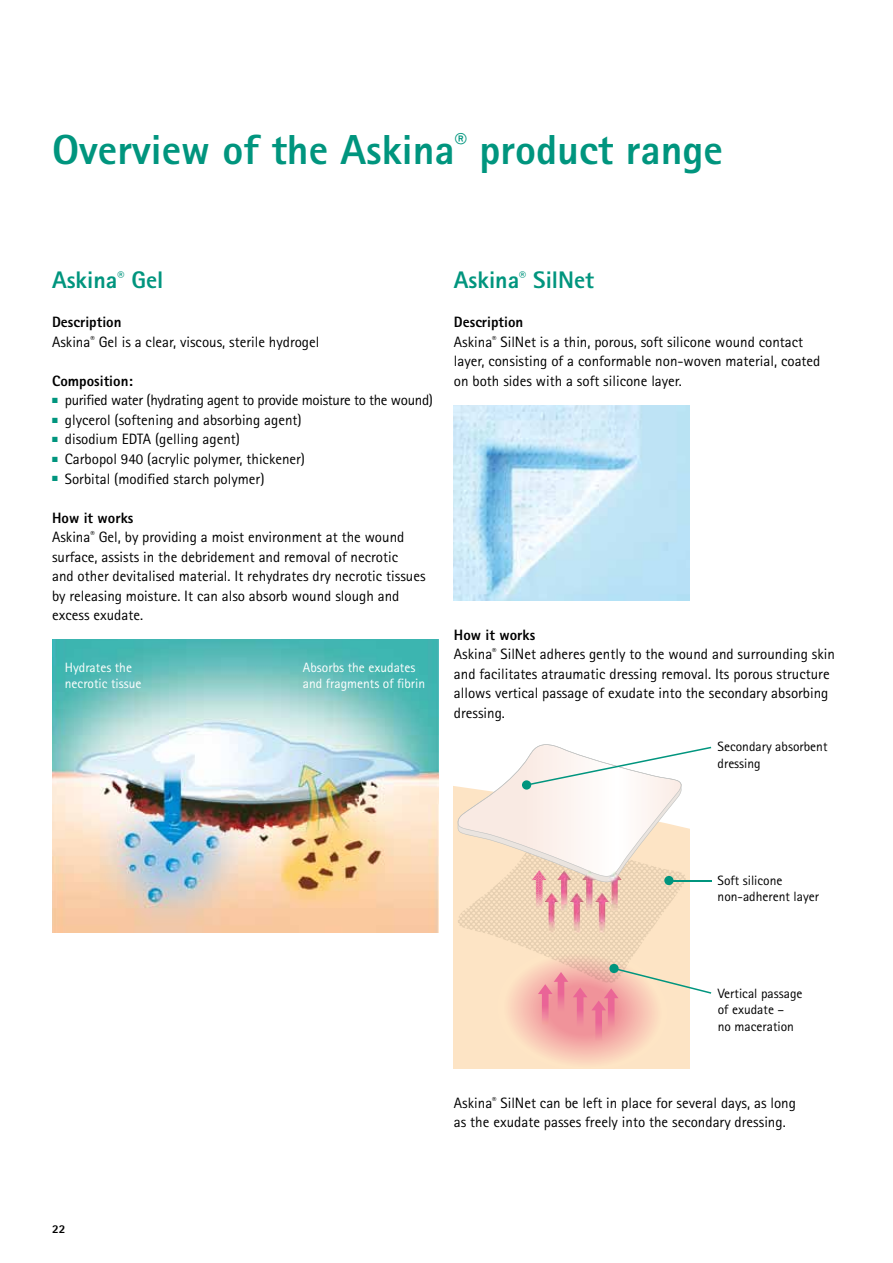
<style>
.page{position:relative;width:893px;height:1263px;background:#fff}
.page>*{position:absolute;margin:0;border:0;box-sizing:border-box;transform-origin:0 0}
.t1{font:800 42px "Rotis Sans Serif Pro";color:#00957e}
.t2{font:800 24px "Rotis Sans Serif Pro";color:#00957e}
.t3{font:15px/19.5px "Rotis Sans Serif Pro";color:#000}
.t4{font:15px "Rotis Sans Serif Pro";letter-spacing:-.02em;color:#000}
.t5{font:800 15px "Rotis Sans Serif Pro";color:#000}
.t6{font:13.5px/16.2px "Rotis Sans Serif Pro";color:#000}
.t7{font:13.5px/16.2px "Rotis Sans Serif Pro";color:#fff}
.t8{font:800 12px "Rotis Sans Serif Pro";color:#000}
.s1{font-weight:800}
.s2{color:#00957e}
</style>
<div class="page">
<img style="left:454px;top:405px;width:236px;height:195px">
<svg style="left:457px;top:744px;width:254px;height:324px"></svg>
<img style="left:544px;top:870px;width:78px;height:62px">
<img style="left:52px;top:639px;width:386px;height:293px">
<h1 class="t1" style="left:52px;top:123px;width:672px">Overview of the Askina<sup>®</sup> product range</h1>
<h2 class="t2" style="left:52px;top:265px;width:113px">Askina<sup>®</sup> Gel</h2>
<p class="t3" style="left:52px;top:313px;width:269px"><span class="s1">Description<br></span>Askina<sup>®</sup> Gel is a clear, viscous, sterile hydrogel</p>
<p class="t5" style="left:52px;top:371px;width:82px">Composition:</p>
<p class="t4" style="left:52px;top:392px;width:382px"><span class="s2">■</span> purified water (hydrating agent to provide moisture to the wound)</p>
<p class="t3" style="left:52px;top:410px;width:251px"><span class="s2">■</span> glycerol (softening and absorbing agent)</p>
<p class="t3" style="left:52px;top:430px;width:189px"><span class="s2">■</span> disodium EDTA (gelling agent)</p>
<p class="t3" style="left:52px;top:449px;width:254px"><span class="s2">■</span> Carbopol 940 (acrylic polymer, thickener)</p>
<p class="t3" style="left:52px;top:469px;width:214px"><span class="s2">■</span> Sorbital (modified starch polymer)</p>
<p class="t3" style="left:52px;top:508px;width:375px"><span class="s1">How it works<br></span>Askina<sup>®</sup> Gel, by providing a moist environment at the wound surface, assists in the debridement and removal of necrotic<br>and other devitalised material. It rehydrates dry necrotic tissues by releasing moisture. It can also absorb wound slough and excess exudate.</p>
<p class="t7" style="left:65px;top:660px;width:78px">Hydrates the necrotic tissue</p>
<p class="t7" style="left:303px;top:660px;width:124px">Absorbs the exudates and fragments of brin</p>
<h2 class="t2" style="left:454px;top:265px;width:142px">Askina<sup>®</sup> SilNet</h2>
<p class="t3" style="left:454px;top:313px;width:368px"><span class="s1">Description<br></span>Askina<sup>®</sup> SilNet is a thin, porous, soft silicone wound contact layer, consisting of a conformable non-woven material, coated on both sides with a soft silicone layer.</p>
<p class="t3" style="left:454px;top:625px;width:382px"><span class="s1">How it works<br></span>Askina<sup>®</sup> SilNet adheres gently to the wound and surrounding skin and facilitates atraumatic dressing removal. Its porous structure allows vertical passage of exudate into the secondary absorbing dressing.</p>
<p class="t6" style="left:718px;top:739px;width:111px">Secondary absorbent dressing</p>
<p class="t8" style="left:52px;top:1221px;width:15px">22</p>
<p class="t6" style="left:718px;top:872px;width:103px">Soft silicone non-adherent layer</p>
<p class="t6" style="left:718px;top:986px;width:86px">Vertical passage of exudate –<br>no maceration</p>
<p class="t3" style="left:454px;top:1093px;width:344px">Askina<sup>®</sup> SilNet can be left in place for several days, as long as the exudate passes freely into the secondary dressing.</p>
</div>
